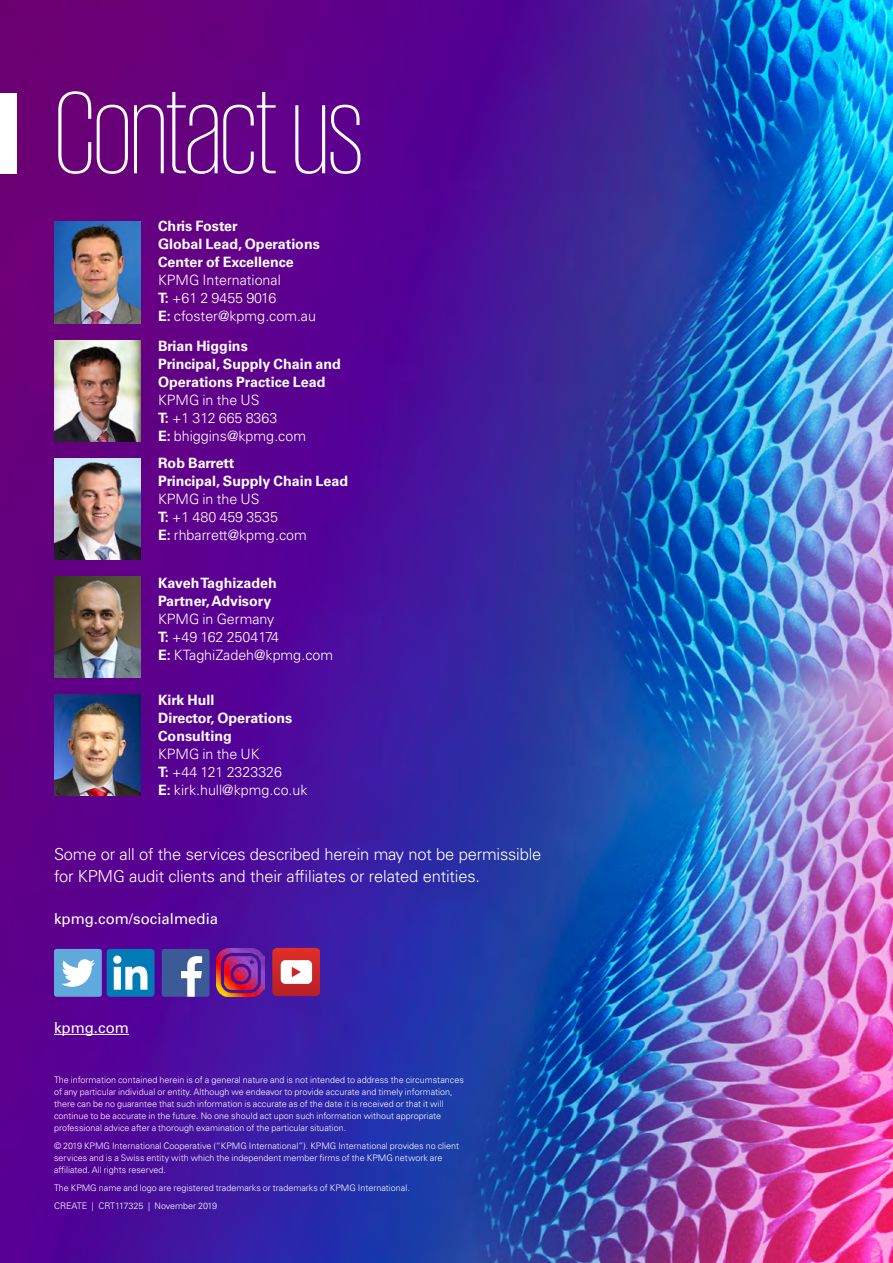
<style>
.page{position:relative;width:893px;height:1263px;background:#fff}
.page>*{position:absolute;margin:0;border:0;box-sizing:border-box;transform-origin:0 0}
.t1{font:200 120px "KPMG";letter-spacing:-.01em;color:#fff}
.t2{font:300 16.5px/22.5px "Univers LT Std";letter-spacing:-.01em;color:#fff}
.t3{font:15px "Univers LT Std";color:#fff}
.t4{font:300 14.25px/18px "Univers LT Std";color:#fff}
.t5{font:700 14.25px/18px "Univers LT Std";color:#fff}
.t6{font:300 9px/12px "Univers LT Std";color:#fff}
.s1{font-weight:700}
</style>
<div class="page">
<img style="left:0;top:0;width:893px;height:1263px">
<div style="left:0;top:93px;width:17px;height:80px;background:#fff"></div>
<hr style="left:54px;top:1034px;width:75px;height:1px;background:#fff">
<div style="left:107px;top:949px;width:48px;height:48px;background:#007bb6;border-radius:3px"></div>
<svg style="left:113px;top:955px;width:34px;height:35px"></svg>
<div style="left:162px;top:949px;width:48px;height:48px;background:#3d5a98;border-radius:3px"></div>
<svg style="left:181px;top:956px;width:21px;height:41px"></svg>
<svg style="left:272px;top:948px;width:48px;height:48px"></svg>
<div style="left:54px;top:949px;width:48px;height:48px;background:#60a9dd;border-radius:3px"></div>
<svg style="left:61px;top:959px;width:34px;height:28px"></svg>
<img style="left:216px;top:949px;width:48px;height:48px">
<img style="left:54px;top:222px;width:87px;height:101px">
<img style="left:54px;top:340px;width:87px;height:101px">
<img style="left:54px;top:458px;width:87px;height:101px">
<img style="left:54px;top:576px;width:87px;height:101px">
<img style="left:54px;top:694px;width:87px;height:101px">
<h1 class="t1" style="left:55px;top:76px;width:310px">Contact us</h1>
<h3 class="t5" style="left:158px;top:217px;width:163px">Chris Foster<br>Global Lead, Operations<br>Center of Excellence</h3>
<h3 class="t4" style="left:158px;top:271px;width:159px">KPMG International<br><span class="s1">T:</span> +61 2 9455 9016<br><span class="s1">E:</span> cfoster@kpmg.com.au</h3>
<h3 class="t5" style="left:158px;top:337px;width:184px">Brian Higgins<br>Principal, Supply Chain and<br>Operations Practice Lead</h3>
<h3 class="t4" style="left:158px;top:391px;width:149px">KPMG in the US<br><span class="s1">T:</span> +1 312 665 8363<br><span class="s1">E:</span> bhiggins@kpmg.com</h3>
<h3 class="t5" style="left:158px;top:454px;width:191px">Rob Barrett<br>Principal, Supply Chain Lead</h3>
<h3 class="t4" style="left:158px;top:490px;width:150px">KPMG in the US<br><span class="s1">T:</span> +1 480 459 3535<br><span class="s1">E:</span> rhbarrett@kpmg.com</h3>
<h3 class="t5" style="left:158px;top:574px;width:120px">Kaveh Taghizadeh<br>Partner, Advisory</h3>
<h3 class="t4" style="left:158px;top:610px;width:177px">KPMG in Germany<br><span class="s1">T:</span> +49 162 2504174<br><span class="s1">E:</span> KTaghiZadeh@kpmg.com</h3>
<h3 class="t5" style="left:158px;top:691px;width:136px">Kirk Hull<br>Director, Operations<br>Consulting</h3>
<h3 class="t4" style="left:158px;top:745px;width:151px">KPMG in the UK<br><span class="s1">T:</span> +44 121 2323326<br><span class="s1">E:</span> kirk.hull@kpmg.co.uk</h3>
<h2 class="t2" style="left:54px;top:843px;width:489px">Some or all of the services described herein may not be permissible for KPMG audit clients and their affiliates or related entities.</h2>
<h3 class="t3" style="left:54px;top:909px;width:166px">kpmg.com/socialmedia</h3>
<h3 class="t3" style="left:54px;top:1019px;width:76px">kpmg.com</h3>
<p class="t6" style="left:54px;top:1074px;width:411px">The information contained herein is of a general nature and is not intended to address the circumstances of any particular individual or entity. Although we endeavor to provide accurate and timely information, there can be no guarantee that such information is accurate as of the date it is received or that it will continue to be accurate in the future. No one should act upon such information without appropriate professional advice after a thorough examination of the particular situation.</p>
<p class="t6" style="left:54px;top:1140px;width:407px">© 2019 KPMG International Cooperative (“KPMG International”). KPMG International provides no client services and is a Swiss entity with which the independent member firms of the KPMG network are affiliated. All rights reserved.</p>
<p class="t6" style="left:54px;top:1179px;width:357px;line-height:18px">The KPMG name and logo are registered trademarks or trademarks of KPMG International.<br>CREATE | CRT117325 | November 2019</p>
</div>
